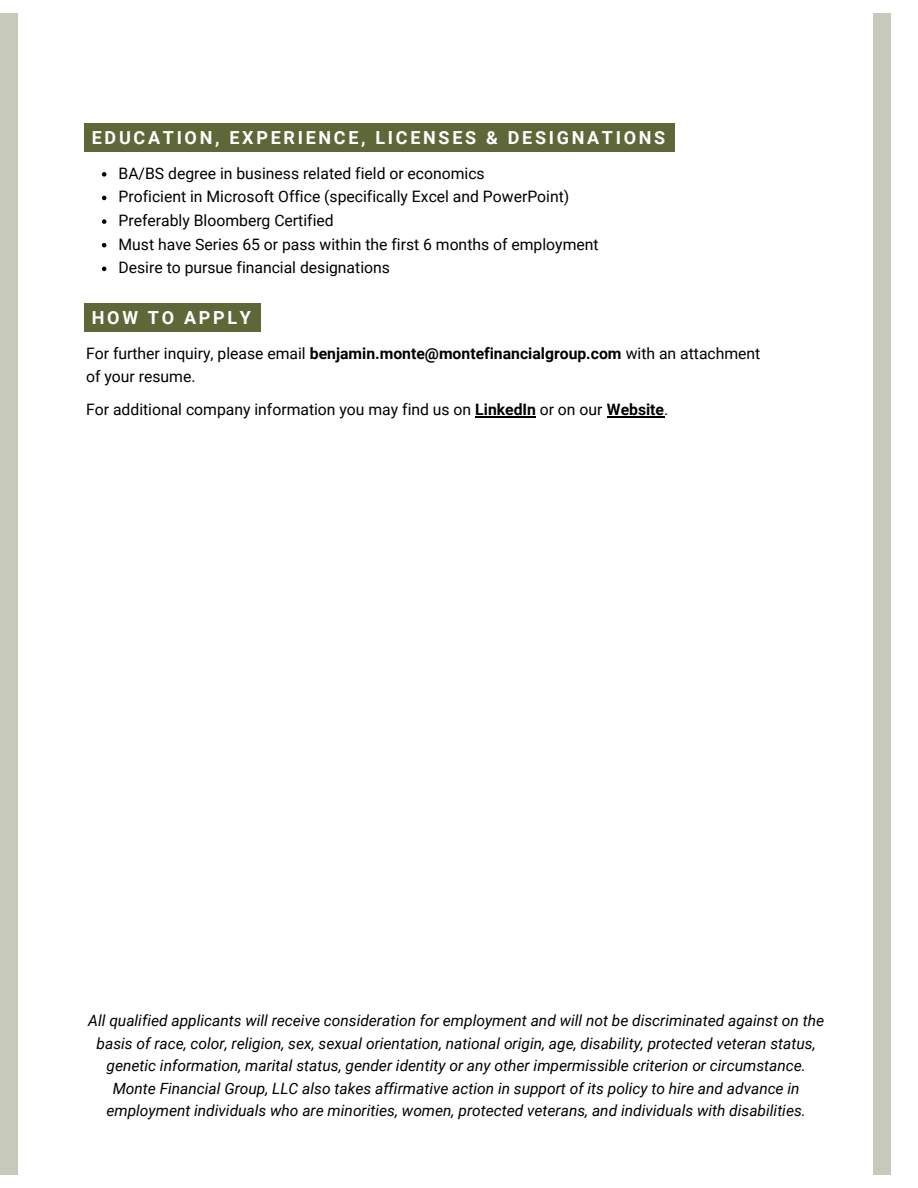
<style>
.page{position:relative;width:918px;height:1188px;background:#fff}
.page>*{position:absolute;margin:0;border:0;box-sizing:border-box;transform-origin:0 0}
.t1{font:700 18px "Roboto";letter-spacing:.15em;color:#fff}
.t2{font:15.75px/23.7px "Roboto";color:#000}
.t3{font:italic 15.45px/22.5px "Roboto";color:#000;text-align:center}
.s1{font-weight:700}
</style>
<div class="page">
<div style="left:0;top:13px;width:18px;height:1161px;background:#c7caba"></div>
<div style="left:873px;top:13px;width:18px;height:1161px;background:#c7caba"></div>
<div style="left:85px;top:303px;width:176px;height:29px;background:#5e6738"></div>
<div style="left:85px;top:123px;width:590px;height:29px;background:#5e6738"></div>
<svg style="left:102px;top:172px;width:4px;height:5px"></svg>
<svg style="left:102px;top:196px;width:4px;height:4px"></svg>
<svg style="left:102px;top:219px;width:4px;height:5px"></svg>
<svg style="left:102px;top:243px;width:4px;height:4px"></svg>
<svg style="left:102px;top:267px;width:4px;height:4px"></svg>
<hr style="left:475px;top:416px;width:61px;height:1px;background:#000">
<hr style="left:607px;top:416px;width:57px;height:1px;background:#000">
<p class="t1" style="left:92px;top:127px;width:575px">EDUCATION, EXPERIENCE, LICENSES &amp; DESIGNATIONS</p>
<p class="t2" style="left:119px;top:162px;width:482px">BA/BS degree in business related field or economics<br>Proficient in Microsoft Office (specifically Excel and PowerPoint)<br>Preferably Bloomberg Certified<br>Must have Series 65 or pass within the first 6 months of employment Desire to pursue financial designations</p>
<p class="t1" style="left:92px;top:307px;width:161px">HOW TO APPLY</p>
<p class="t2" style="left:86px;top:342px;width:676px">For further inquiry, please email <span class="s1">benjamin.monte@montefinancialgroup.com</span> with an attachment of your resume.</p>
<p class="t2" style="left:86px;top:398px;width:584px">For additional company information you may find us on <span class="s1">LinkedIn</span> or on our <span class="s1">Website</span>.</p>
<p class="t3" style="left:88px;top:1010px;width:737px">All qualified applicants will receive consideration for employment and will not be discriminated against on the basis of race, color, religion, sex, sexual orientation, national origin, age, disability, protected veteran status, genetic information, marital status, gender identity or any other impermissible criterion or circumstance.<br>Monte Financial Group, LLC also takes affirmative action in support of its policy to hire and advance in employment individuals who are minorities, women, protected veterans, and individuals with disabilities.</p>
</div>
